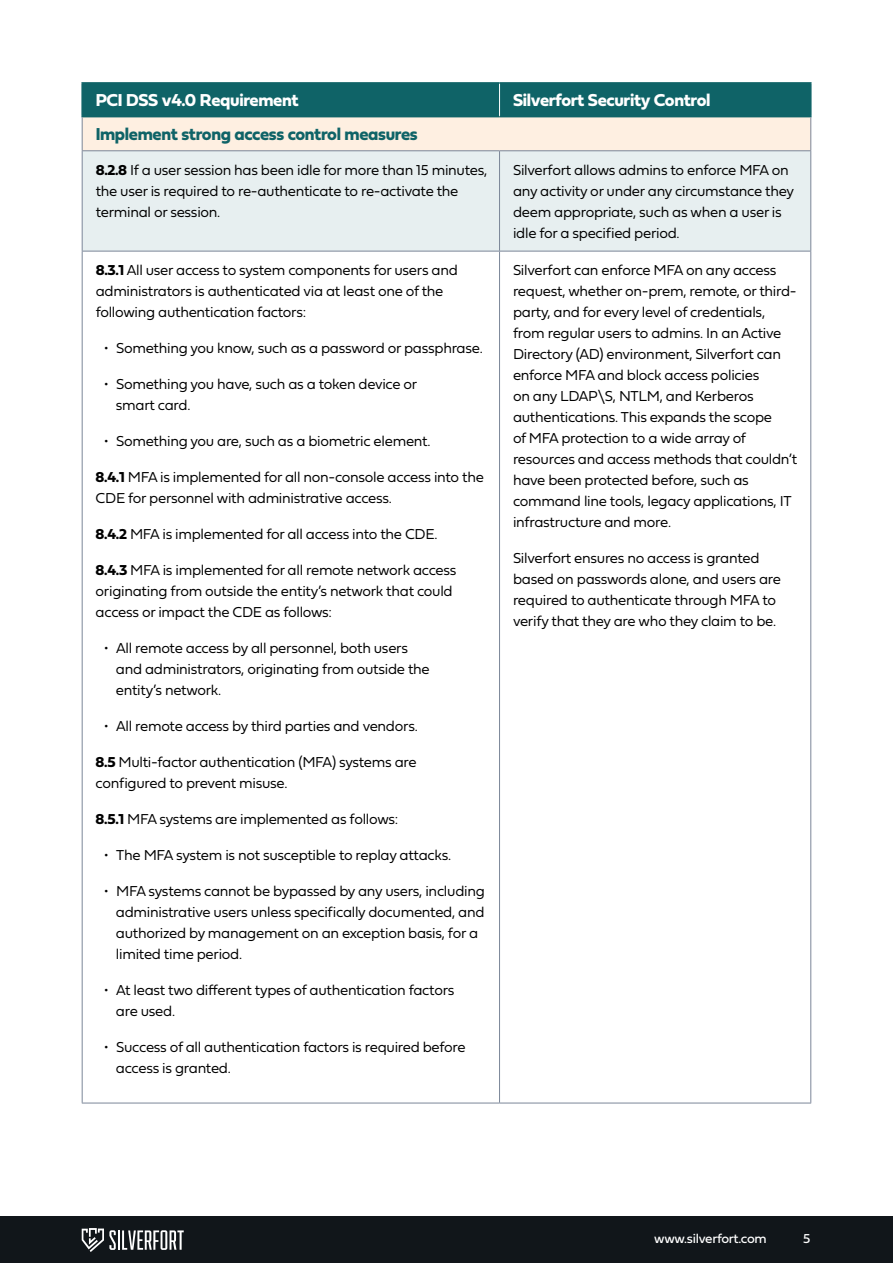
<style>
.page{position:relative;width:893px;height:1263px;background:#fff}
.page>*{position:absolute;margin:0;border:0;box-sizing:border-box;transform-origin:0 0}
.t1{font:18px "Fieldwork Geo Bold";letter-spacing:-.02em;color:#fff}
.t2{font:18px "Fieldwork Geo Bold";letter-spacing:-.02em;color:#0f6367}
.t3{font:15px/21px "Fieldwork Geo Light";letter-spacing:-.02em;color:#000}
.t4{font:13.5px "Fieldwork Geo Regular";letter-spacing:-.02em;color:#fff}
.s1{font-family:"Fieldwork Geo Bold"}
</style>
<div class="page">
<div style="left:0;top:1217px;width:893px;height:46px;background:#11161a"></div>
<hr style="left:118px;top:1230px;width:2px;height:20px;background:#fff">
<svg style="left:122px;top:1230px;width:62px;height:20px"></svg>
<svg style="left:82px;top:1228px;width:34px;height:24px"></svg>
<div style="left:83px;top:83px;width:727px;height:34px;background:#0f6367"></div>
<div style="left:82px;top:117px;width:729px;height:34px;background:#feefe1"></div>
<div style="left:83px;top:151px;width:727px;height:100px;background:#e7eff0"></div>
<hr style="left:81px;top:82px;width:418px;height:2px;background:#0f6367">
<hr style="left:81px;top:84px;width:2px;height:32px;background:#0f6367">
<hr style="left:500px;top:82px;width:311px;height:2px;background:#0f6367">
<hr style="left:810px;top:84px;width:1px;height:32px;background:#0f6367">
<hr style="left:81px;top:116px;width:418px;height:1px;background:#0f6367">
<hr style="left:500px;top:116px;width:311px;height:1px;background:#0f6367">
<hr style="left:82px;top:117px;width:1px;height:33px;background:#7b8698">
<hr style="left:810px;top:117px;width:1px;height:33px;background:#7b8698">
<hr style="left:82px;top:150px;width:417px;height:1px;background:#7b8698">
<hr style="left:500px;top:150px;width:311px;height:1px;background:#7b8698">
<hr style="left:82px;top:151px;width:1px;height:100px;background:#7b8698">
<hr style="left:499px;top:151px;width:1px;height:100px;background:#7b8698">
<hr style="left:810px;top:151px;width:1px;height:100px;background:#7b8698">
<hr style="left:82px;top:251px;width:417px;height:1px;background:#7b8698">
<hr style="left:82px;top:251px;width:1px;height:852px;background:#7b8698">
<hr style="left:500px;top:251px;width:311px;height:1px;background:#7b8698">
<hr style="left:499px;top:251px;width:1px;height:852px;background:#7b8698">
<hr style="left:810px;top:251px;width:1px;height:852px;background:#7b8698">
<hr style="left:82px;top:1103px;width:417px;height:1px;background:#7b8698">
<hr style="left:500px;top:1103px;width:311px;height:1px;background:#7b8698">
<hr style="left:499px;top:84px;width:1px;height:32px;background:#fff">
<p class="t1" style="left:96px;top:86px;width:204px">PCI DSS v4.0 Requirement</p>
<p class="t1" style="left:513px;top:86px;width:199px">Silverfort Security Control</p>
<p class="t2" style="left:96px;top:120px;width:324px">Implement strong access control measures</p>
<p class="t3" style="left:96px;top:158px;width:393px"><span class="s1">8.2.8</span> If a user session has been idle for more than 15 minutes, the user is required to re-authenticate to re-activate the terminal or session.</p>
<p class="t3" style="left:513px;top:158px;width:282px">Silverfort allows admins to enforce MFA on any activity or under any circumstance they deem appropriate, such as when a user is idle for a specified period.</p>
<p class="t3" style="left:96px;top:259px;width:364px"><span class="s1">8.3.1</span> All user access to system components for users and administrators is authenticated via at least one of the following authentication factors:</p>
<p class="t3" style="left:104px;top:337px;width:380px">• Something you know, such as a password or passphrase.</p>
<p class="t3" style="left:116px;top:373px;width:303px;text-indent:-12px">• Something you have, such as a token device or smart card.</p>
<p class="t3" style="left:104px;top:430px;width:328px">• Something you are, such as a biometric element.</p>
<p class="t3" style="left:96px;top:466px;width:390px"><span class="s1">8.4.1</span> MFA is implemented for all non-console access into the<br>CDE for personnel with administrative access.</p>
<p class="t3" style="left:96px;top:523px;width:343px"><span class="s1">8.4.2</span> MFA is implemented for all access into the CDE.</p>
<p class="t3" style="left:96px;top:559px;width:362px"><span class="s1">8.4.3</span> MFA is implemented for all remote network access originating from outside the entity’s network that could access or impact the CDE as follows:</p>
<p class="t3" style="left:116px;top:637px;width:315px;text-indent:-12px">• All remote access by all personnel, both users and administrators, originating from outside the entity’s network.</p>
<p class="t3" style="left:104px;top:715px;width:315px">• All remote access by third parties and vendors.</p>
<p class="t3" style="left:96px;top:751px;width:323px"><span class="s1">8.5</span> Multi-factor authentication (MFA) systems are configured to prevent misuse.</p>
<p class="t3" style="left:96px;top:808px;width:304px"><span class="s1">8.5.1</span> MFA systems are implemented as follows:</p>
<p class="t3" style="left:104px;top:844px;width:349px">• The MFA system is not susceptible to replay attacks.</p>
<p class="t3" style="left:116px;top:880px;width:370px;text-indent:-12px">• MFA systems cannot be bypassed by any users, including administrative users unless specifically documented, and authorized by management on an exception basis, for a limited time period.</p>
<p class="t3" style="left:116px;top:979px;width:340px;text-indent:-12px">• At least two different types of authentication factors are used.</p>
<p class="t3" style="left:116px;top:1036px;width:351px;text-indent:-12px">• Success of all authentication factors is required before access is granted.</p>
<p class="t3" style="left:513px;top:259px;width:286px">Silverfort can enforce MFA on any access request, whether on-prem, remote, or third&shy;party, and for every level of credentials, from regular users to admins. In an Active Directory (AD) environment, Silverfort can enforce MFA and block access policies<br>on any LDAP\S, NTLM, and Kerberos authentications. This expands the scope<br>of MFA protection to a wide array of resources and access methods that couldn’t have been protected before, such as command line tools, legacy applications, IT infrastructure and more.</p>
<p class="t3" style="left:513px;top:547px;width:270px">Silverfort ensures no access is granted based on passwords alone, and users are required to authenticate through MFA to verify that they are who they claim to be.</p>
<p class="t4" style="left:654px;top:1228px;width:114px">www.silverfort.com</p>
<p class="t4" style="left:803px;top:1228px;width:9px">5</p>
</div>
